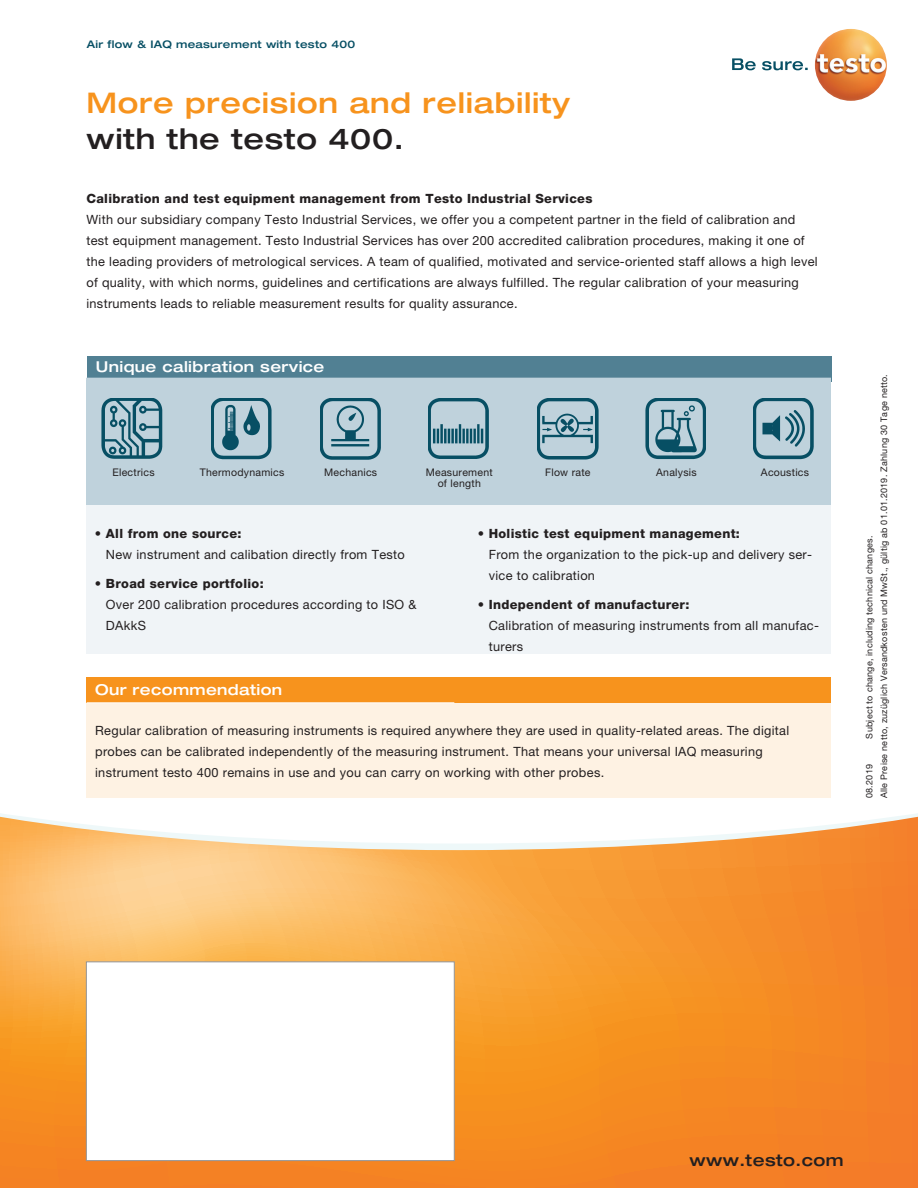
<style>
.page{position:relative;width:918px;height:1188px;background:#fff}
.page>*{position:absolute;margin:0;border:0;box-sizing:border-box;transform-origin:0 0}
.Headline{font:500 expanded 28.5px/36px "Helvetica Neue LTW1 G";letter-spacing:.025em;color:#f7931d}
.www_testo_de{font:500 expanded 16.5px "Helvetica Neue LTW1 G";letter-spacing:.025em;color:#231f20}
.Copy_8_5_pt{font:500 expanded 15px "Helvetica Neue LTW1 G";letter-spacing:.025em;color:#fff}
.Copy_8_5_pt-2{font:12.75px/21px "Helvetica Neue LTW1 G";letter-spacing:.025em;color:#231f20}
.Subline{font:12.75px/21px "Helvetica Neue LTW1 G";letter-spacing:.025em;color:#231f20}
.Copy_8_5_pt-3{font:800 12.75px "Helvetica Neue LTW1 G";letter-spacing:.025em;color:#231f20}
.Copy_8_5_pt-4{font:10.5px/10.5px "Helvetica Neue LTW1 G";letter-spacing:.025em;color:#231f20;text-align:center}
.Geraetename_im_Kopfb{font:500 expanded 10.5px "Helvetica Neue LTW1 G";letter-spacing:.025em;color:#074f64}
.Copy_7_pt_Zab_10_pt{font:9px "Helvetica Neue LTW1 G";letter-spacing:.025em;color:#231f20}
.Copy_7_pt{font:9px "Helvetica Neue LTW1 G";letter-spacing:.025em;color:#231f20}
.s1{color:#231f20}
.s2{font-weight:800}
</style>
<div class="page">
<svg style="left:732px;top:58px;width:76px;height:12px"></svg>
<img style="left:815px;top:29px;width:72px;height:72px;border-radius:36px">
<svg style="left:0;top:817px;width:918px;height:371px;background:#f7a148"></svg>
<div style="left:86px;top:961px;width:369px;height:200px;background:#fff;border:1px solid #939598"></div>
<div style="left:87px;top:702px;width:744px;height:96px;background:#fef2e3"></div>
<div style="left:87px;top:356px;width:745px;height:25px;background:#518093"></div>
<div style="left:87px;top:677px;width:744px;height:25px;background:#f7931d"></div>
<div style="left:87px;top:377px;width:744px;height:277px;background:#f0f4f7"></div>
<div style="left:87px;top:378px;width:744px;height:127px;background:#bfd2dc"></div>
<hr style="left:87px;top:702px;width:367px;height:1px;background:#fff">
<img style="left:102px;top:398px;width:61px;height:61px">
<img style="left:753px;top:398px;width:61px;height:62px">
<img style="left:646px;top:398px;width:60px;height:62px">
<img style="left:537px;top:398px;width:62px;height:62px">
<img style="left:429px;top:398px;width:60px;height:61px">
<img style="left:320px;top:398px;width:61px;height:62px">
<img style="left:211px;top:398px;width:61px;height:62px">
<p class="Geraetename_im_Kopfb" style="left:87px;top:38px;width:270px">Air flow &amp; IAQ measurement with testo 400</p>
<p class="Headline" style="left:87px;top:83px;width:485px">More precision and reliability <span class="s1">with the testo 400.</span></p>
<p class="Copy_8_5_pt-3" style="left:86px;top:191px;width:508px">Calibration and test equipment management from Testo Industrial Services</p>
<p class="Copy_8_5_pt-2" style="left:86px;top:209px;width:733px">With our subsidiary company Testo Industrial Services, we offer you a competent partner in the field of calibration and test equipment management. Testo Industrial Services has over 200 accredited calibration procedures, making it one of the leading providers of metrological services. A team of qualified, motivated and service-oriented staff allows a high level of quality, with which norms, guidelines and certifications are always fulfilled. The regular calibration of your measuring instruments leads to reliable measurement results for quality assurance.</p>
<p class="Copy_8_5_pt" style="left:96px;top:357px;width:230px">Unique calibration service</p>
<p class="Copy_8_5_pt-4" style="left:112px;top:467px;width:44px">Electrics</p>
<p class="Copy_8_5_pt-4" style="left:426px;top:467px;width:69px">Measurement of length</p>
<p class="Copy_8_5_pt-4" style="left:200px;top:467px;width:86px">Thermodynamics</p>
<p class="Copy_8_5_pt-4" style="left:324px;top:467px;width:55px">Mechanics</p>
<p class="Copy_8_5_pt-4" style="left:545px;top:467px;width:47px">Flow rate</p>
<p class="Copy_8_5_pt-4" style="left:656px;top:467px;width:42px">Analysis</p>
<p class="Copy_8_5_pt-4" style="left:761px;top:467px;width:50px">Acoustics</p>
<p class="Copy_8_5_pt-2" style="left:106px;top:523px;width:300px;text-indent:-11px"><span class="s2">• All from one source:<br></span>New instrument and calibation directly from Testo</p>
<p class="Copy_8_5_pt-2" style="left:106px;top:573px;width:312px;text-indent:-11px"><span class="s2">• Broad service portfolio:<br></span>Over 200 calibration procedures according to ISO &amp;<br>DAkkS</p>
<p class="Copy_8_5_pt-2" style="left:489px;top:523px;width:325px;text-indent:-11px"><span class="s2">• Holistic test equipment management:<br></span>From the organization to the pick-up and delivery ser&shy;vice to calibration</p>
<p class="Copy_8_5_pt-2" style="left:489px;top:594px;width:332px;text-indent:-11px"><span class="s2">• Independent of manufacturer:<br></span>Calibration of measuring instruments from all manufac&shy;turers</p>
<p class="Copy_8_5_pt" style="left:95px;top:680px;width:189px">Our recommendation</p>
<p class="Subline" style="left:95px;top:720px;width:696px">Regular calibration of measuring instruments is required anywhere they are used in quality-related areas. The digital probes can be calibrated independently of the measuring instrument. That means your universal IAQ measuring instrument testo 400 remains in use and you can carry on working with other probes.</p>
<p class="Copy_7_pt_Zab_10_pt" style="left:878px;top:798px;width:426px;rotate:-90deg">Alle Preise netto, zuzüglich Versandkosten und MwSt., gültig ab 01.01.2019. Zahlung 30 Tage netto.</p>
<p class="Copy_7_pt" style="left:864px;top:739px;width:204px;rotate:-90deg">Subject to change, including technical changes.</p>
<p class="Copy_7_pt" style="left:864px;top:798px;width:35px;rotate:-90deg">08.2019</p>
<p class="www_testo_de" style="left:690px;top:1149px;width:156px">www.testo.com</p>
</div>
